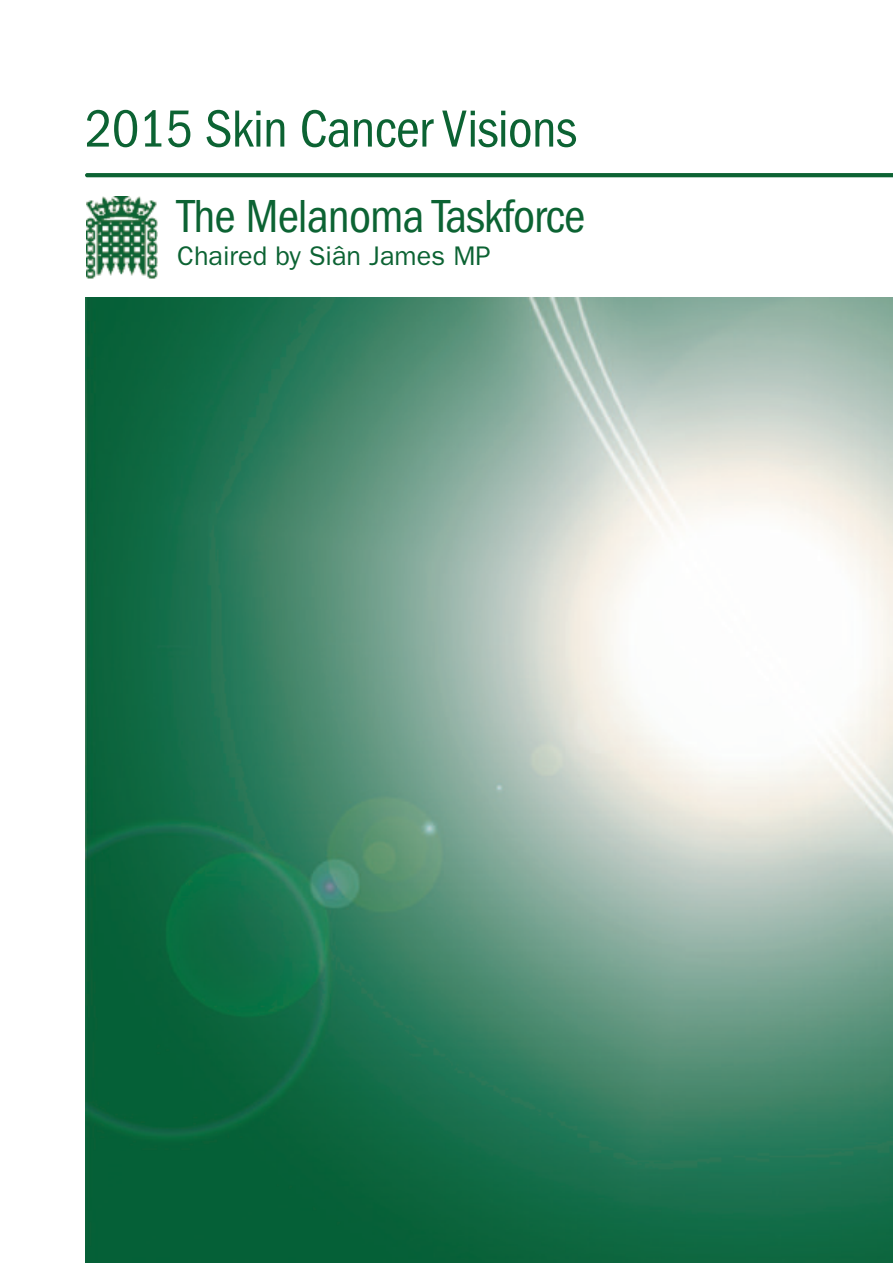
<style>
.page{position:relative;width:893px;height:1263px;background:#fff}
.page>*{position:absolute;margin:0;border:0;box-sizing:border-box;transform-origin:0 0}
.t1{font:condensed 54px "Franklin Gothic";letter-spacing:-.015em;color:#0c6333}
.t2{font:condensed 48px "Franklin Gothic";letter-spacing:-.02em;color:#0c6333}
.t3{font:27px "Franklin Gothic";color:#0c6333}
</style>
<div class="page">
<svg style="left:85px;top:173px;width:808px;height:4px;background:#0f6536"></svg>
<img style="left:87px;top:196px;width:70px;height:83px">
<img style="left:85px;top:298px;width:808px;height:965px">
<p class="t1" style="left:85px;top:111px;width:493px">2015 Skin Cancer Visions</p>
<p class="t2" style="left:177px;top:200px;width:410px">The Melanoma Taskforce</p>
<p class="t3" style="left:177px;top:246px;width:315px">Chaired by Siân James MP</p>
</div>
